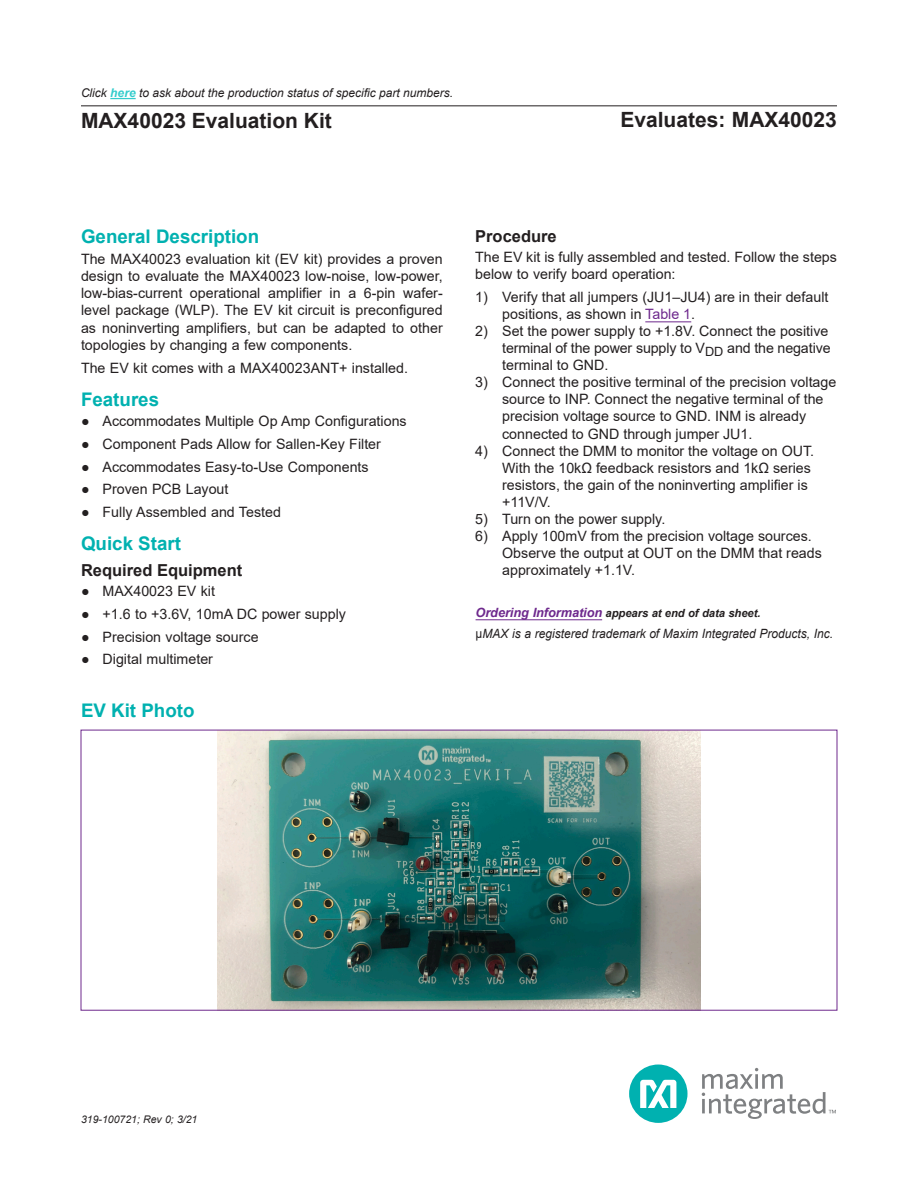
<style>
.page{position:relative;width:918px;height:1188px;background:#fff}
.page>*{position:absolute;margin:0;border:0;box-sizing:border-box;transform-origin:0 0}
.t1{font:700 21px "Arial";color:#231f20}
.H1{font:700 18.75px "Arial";color:#00b1b0}
.H2{font:700 16.5px "Arial";color:#231f20}
.Body_Text{font:14.25px/17.1px "Arial";color:#231f20}
.Caption{font:italic 12.75px "Arial";color:#231f20;scale:.94 1}
.TAG_LINE{font:italic 12px "Arial";color:#231f20}
.Caption-2{font:italic 700 11.25px "Arial";letter-spacing:-.005em;color:#231f20}
.t2{font:italic 10.5px "Arial";color:#231f20}
.s1{font-weight:700;color:#3cc}
.s2{color:#6e298d}
.s3{font-size:12.75px;color:#6e298d}
.s4{font-style:normal}
</style>
<div class="page">
<div style="left:629px;top:1065px;width:59px;height:58px;background:#00b1b0;border-radius:50%"></div>
<svg style="left:640px;top:1080px;width:36px;height:28px"></svg>
<svg style="left:702px;top:1068px;width:134px;height:51px"></svg>
<hr style="left:81px;top:105px;width:756px;height:1px;background:#231f20">
<hr style="left:645px;top:322px;width:46px;height:1px;background:#6e298d">
<hr style="left:476px;top:619px;width:126px;height:1px;background:#6e298d">
<img style="left:217px;top:732px;width:484px;height:277px">
<svg style="left:110px;top:98px;width:26px;height:1px"></svg>
<p class="TAG_LINE" style="left:81px;top:85px;width:374px">Click <span class="s1">here</span> to ask about the production status of specific part numbers.</p>
<h1 class="t1" style="left:81px;top:106px;width:252px">MAX40023 Evaluation Kit</h1>
<h1 class="t1" style="left:620px;top:105px;width:218px">Evaluates: MAX40023</h1>
<p class="H1" style="left:81px;top:223px;width:180px">General Description</p>
<p class="Body_Text" style="left:81px;top:250px;width:363px;text-align:justify">The MAX40023 evaluation kit (EV kit) provides a proven design to evaluate the MAX40023 low-noise, low-power, low-bias-current operational amplifier in a 6-pin wafer&shy;level package (WLP). The EV kit circuit is preconfigured as noninverting amplifiers, but can be adapted to other topologies by changing a few components.</p>
<p class="Body_Text" style="left:81px;top:359px;width:329px">The EV kit comes with a MAX40023ANT+ installed.</p>
<p class="H1" style="left:81px;top:386px;width:80px">Features</p>
<p class="Body_Text" style="left:81px;top:413px;width:327px">● Accommodates Multiple Op Amp Configurations</p>
<p class="Body_Text" style="left:81px;top:435px;width:301px">● Component Pads Allow for Sallen-Key Filter</p>
<p class="Body_Text" style="left:81px;top:458px;width:289px">● Accommodates Easy-to-Use Components</p>
<p class="Body_Text" style="left:81px;top:481px;width:149px">● Proven PCB Layout</p>
<p class="Body_Text" style="left:81px;top:503px;width:201px">● Fully Assembled and Tested</p>
<p class="H1" style="left:81px;top:530px;width:102px">Quick Start</p>
<p class="H2" style="left:81px;top:559px;width:163px">Required Equipment</p>
<p class="Body_Text" style="left:81px;top:583px;width:136px">● MAX40023 EV kit</p>
<p class="Body_Text" style="left:81px;top:605px;width:267px">● +1.6 to +3.6V, 10mA DC power supply</p>
<p class="Body_Text" style="left:81px;top:628px;width:179px">● Precision voltage source</p>
<p class="Body_Text" style="left:81px;top:651px;width:134px">● Digital multimeter</p>
<p class="H1" style="left:81px;top:697px;width:115px">EV Kit Photo</p>
<p class="H2" style="left:475px;top:224px;width:83px">Procedure</p>
<p class="Body_Text" style="left:475px;top:248px;width:363px">The EV kit is fully assembled and tested. Follow the steps below to verify board operation:</p>
<p class="Body_Text" style="left:502px;top:288px;width:328px;text-indent:-27px">1) Verify that all jumpers (JU1–JU4) are in their default positions, as shown in <span class="s2">Table 1</span>.</p>
<p class="Body_Text" style="left:502px;top:322px;width:330px;text-indent:-27px">2) Set the power supply to +1.8V. Connect the positive terminal of the power supply to V<sub>DD</sub> and the negative terminal to GND.</p>
<p class="Body_Text" style="left:502px;top:374px;width:336px;text-indent:-27px">3) Connect the positive terminal of the precision voltage source to INP. Connect the negative terminal of the precision voltage source to GND. INM is already connected to GND through jumper JU1.</p>
<p class="Body_Text" style="left:502px;top:442px;width:314px;text-indent:-27px">4) Connect the DMM to monitor the voltage on OUT.<br>With the 10kΩ feedback resistors and 1kΩ series resistors, the gain of the noninverting amplifier is +11V/V.</p>
<p class="Body_Text" style="left:475px;top:510px;width:192px">5) Turn on the power supply.</p>
<p class="Body_Text" style="left:502px;top:528px;width:321px;text-indent:-27px">6) Apply 100mV from the precision voltage sources.<br>Observe the output at OUT on the DMM that reads approximately +1.1V.</p>
<p class="Caption-2" style="left:476px;top:605px;width:287px"><span class="s3">Ordering Information</span> appears at end of data sheet.</p>
<p class="Caption" style="left:476px;top:625px;width:382px"><span class="s4">µ</span>MAX is a registered trademark of Maxim Integrated Products, Inc.</p>
<p class="t2" style="left:81px;top:1113px;width:118px">319-100721; Rev 0; 3/21</p>
</div>
